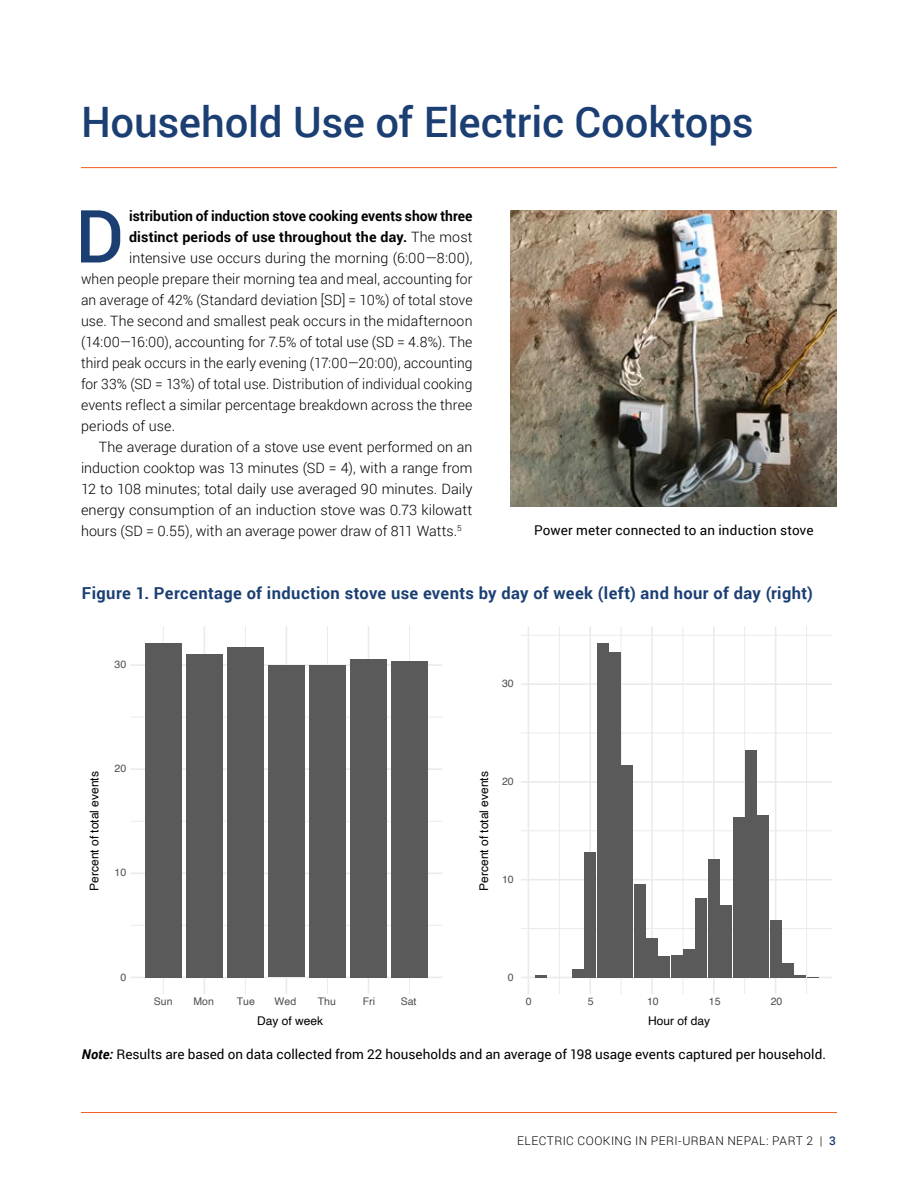
<style>
.page{position:relative;width:918px;height:1188px;background:#fff}
.page>*{position:absolute;margin:0;border:0;box-sizing:border-box;transform-origin:0 0}
.t1{font:500 73.35px "Roboto";color:#1b3f73}
.t2{font:500 42px "Roboto";letter-spacing:-.005em;color:#1b3f73}
.t3{font:700 16.5px "Roboto";letter-spacing:.025em;color:#1b3f73}
.t4{font:300 14.25px "Roboto";letter-spacing:.005em;color:#000}
.t5{font:700 14.25px "Roboto";letter-spacing:.005em;color:#000}
.t6{font:13.5px "Roboto";letter-spacing:.005em;color:#000}
.t7{font:12px "Helvetica";color:#010101}
.t8{font:300 12px "Roboto";letter-spacing:.035em;color:#000}
.t9{font:10.5px "Helvetica";color:#4e4e4e}
.s1{font-weight:300}
.s2{font-weight:700;font-style:italic}
.s3{font-weight:500;color:#1b3f73}
</style>
<div class="page">
<hr style="left:81px;top:1112px;width:756px;height:1px;background:#f15c22">
<hr style="left:81px;top:167px;width:756px;height:1px;background:#f15c22">
<hr style="left:131px;top:925px;width:311px;height:1px;background:#ebebeb">
<hr style="left:131px;top:821px;width:311px;height:1px;background:#ebebeb">
<hr style="left:131px;top:717px;width:311px;height:1px;background:#ebebeb">
<hr style="left:163px;top:626px;width:1px;height:368px;background:#ebebeb">
<hr style="left:245px;top:626px;width:1px;height:368px;background:#ebebeb">
<hr style="left:327px;top:626px;width:1px;height:368px;background:#ebebeb">
<hr style="left:409px;top:626px;width:1px;height:368px;background:#ebebeb">
<hr style="left:131px;top:977px;width:311px;height:1px;background:#ebebeb">
<hr style="left:131px;top:873px;width:311px;height:1px;background:#ebebeb">
<hr style="left:131px;top:768px;width:311px;height:2px;background:#ebebeb">
<hr style="left:131px;top:664px;width:311px;height:2px;background:#ebebeb">
<hr style="left:204px;top:626px;width:1px;height:368px;background:#ebebeb">
<hr style="left:286px;top:626px;width:1px;height:368px;background:#ebebeb">
<hr style="left:368px;top:626px;width:1px;height:368px;background:#ebebeb">
<div style="left:391px;top:661px;width:37px;height:316px;background:#5a5a5a"></div>
<div style="left:145px;top:643px;width:37px;height:334px;background:#5a5a5a"></div>
<div style="left:186px;top:654px;width:37px;height:323px;background:#5a5a5a"></div>
<div style="left:227px;top:647px;width:37px;height:330px;background:#5a5a5a"></div>
<div style="left:268px;top:666px;width:37px;height:311px;background:#5a5a5a"></div>
<div style="left:309px;top:665px;width:37px;height:312px;background:#5a5a5a"></div>
<div style="left:350px;top:659px;width:37px;height:318px;background:#5a5a5a"></div>
<hr style="left:521px;top:928px;width:311px;height:1px;background:#ebebeb">
<hr style="left:521px;top:830px;width:311px;height:1px;background:#ebebeb">
<hr style="left:521px;top:733px;width:311px;height:1px;background:#ebebeb">
<hr style="left:521px;top:635px;width:311px;height:1px;background:#ebebeb">
<hr style="left:559px;top:626px;width:1px;height:368px;background:#ebebeb">
<hr style="left:621px;top:626px;width:1px;height:368px;background:#ebebeb">
<hr style="left:683px;top:626px;width:1px;height:368px;background:#ebebeb">
<hr style="left:744px;top:626px;width:1px;height:368px;background:#ebebeb">
<hr style="left:806px;top:626px;width:1px;height:368px;background:#ebebeb">
<hr style="left:521px;top:977px;width:311px;height:1px;background:#ebebeb">
<hr style="left:521px;top:879px;width:311px;height:2px;background:#ebebeb">
<hr style="left:521px;top:781px;width:311px;height:2px;background:#ebebeb">
<hr style="left:521px;top:683px;width:311px;height:2px;background:#ebebeb">
<hr style="left:528px;top:626px;width:1px;height:368px;background:#ebebeb">
<hr style="left:589px;top:626px;width:2px;height:368px;background:#ebebeb">
<hr style="left:651px;top:626px;width:2px;height:368px;background:#ebebeb">
<hr style="left:713px;top:626px;width:2px;height:368px;background:#ebebeb">
<hr style="left:775px;top:626px;width:1px;height:368px;background:#ebebeb">
<div style="left:758px;top:815px;width:11px;height:162px;background:#5a5a5a"></div>
<div style="left:585px;top:852px;width:11px;height:125px;background:#5a5a5a"></div>
<div style="left:597px;top:643px;width:11px;height:334px;background:#5a5a5a"></div>
<div style="left:609px;top:652px;width:11px;height:325px;background:#5a5a5a"></div>
<div style="left:770px;top:920px;width:11px;height:57px;background:#5a5a5a"></div>
<div style="left:622px;top:765px;width:11px;height:212px;background:#5a5a5a"></div>
<div style="left:745px;top:750px;width:11px;height:227px;background:#5a5a5a"></div>
<div style="left:634px;top:884px;width:11px;height:93px;background:#5a5a5a"></div>
<div style="left:708px;top:859px;width:11px;height:118px;background:#5a5a5a"></div>
<div style="left:684px;top:949px;width:11px;height:28px;background:#5a5a5a"></div>
<div style="left:696px;top:898px;width:11px;height:79px;background:#5a5a5a"></div>
<svg style="left:535px;top:975px;width:11px;height:2px"></svg>
<div style="left:733px;top:817px;width:11px;height:160px;background:#5a5a5a"></div>
<div style="left:659px;top:956px;width:11px;height:21px;background:#5a5a5a"></div>
<div style="left:721px;top:905px;width:11px;height:72px;background:#5a5a5a"></div>
<div style="left:782px;top:963px;width:12px;height:14px;background:#5a5a5a"></div>
<div style="left:646px;top:938px;width:12px;height:39px;background:#5a5a5a"></div>
<div style="left:671px;top:955px;width:11px;height:22px;background:#5a5a5a"></div>
<div style="left:572px;top:969px;width:11px;height:8px;background:#5a5a5a"></div>
<svg style="left:795px;top:975px;width:23px;height:3px"></svg>
<img style="left:511px;top:211px;width:326px;height:296px">
<h2 class="t2" style="left:81px;top:92px;width:674px">Household Use of Electric Cooktops</h2>
<h1 class="t1" style="left:75px;top:185px;width:50px">D</h1>
<p class="t5" style="left:129px;top:205px;width:345px">istribution of induction stove cooking events show three</p>
<p class="t5" style="left:129px;top:226px;width:345px">distinct periods of use throughout the day. <span class="s1">The most</span></p>
<p class="t4" style="left:129px;top:248px;width:345px">intensive use occurs during the morning (6:00—8:00),</p>
<p class="t4" style="left:81px;top:269px;width:393px">when people prepare their morning tea and meal, accounting for</p>
<p class="t4" style="left:81px;top:290px;width:393px">an average of 42% (Standard deviation [SD] = 10%) of total stove</p>
<p class="t4" style="left:81px;top:311px;width:393px">use. The second and smallest peak occurs in the midafternoon</p>
<p class="t4" style="left:81px;top:332px;width:393px">(14:00—16:00), accounting for 7.5% of total use (SD = 4.8%). The</p>
<p class="t4" style="left:81px;top:353px;width:393px">third peak occurs in the early evening (17:00—20:00), accounting</p>
<p class="t4" style="left:81px;top:374px;width:393px">for 33% (SD = 13%) of total use. Distribution of individual cooking</p>
<p class="t4" style="left:81px;top:395px;width:393px">events reflect a similar percentage breakdown across the three</p>
<p class="t4" style="left:81px;top:416px;width:96px">periods of use.</p>
<p class="t4" style="left:99px;top:437px;width:375px">The average duration of a stove use event performed on an</p>
<p class="t4" style="left:81px;top:458px;width:393px">induction cooktop was 13 minutes (SD = 4), with a range from</p>
<p class="t4" style="left:81px;top:479px;width:393px">12 to 108 minutes; total daily use averaged 90 minutes. Daily</p>
<p class="t4" style="left:81px;top:500px;width:393px">energy consumption of an induction stove was 0.73 kilowatt</p>
<p class="t4" style="left:81px;top:521px;width:382px">hours (SD = 0.55), with an average power draw of 811 Watts.<sup>5</sup></p>
<p class="t6" style="left:534px;top:520px;width:281px">Power meter connected to an induction stove</p>
<p class="t3" style="left:82px;top:581px;width:733px">Figure 1. Percentage of induction stove use events by day of week (left) and hour of day (right)</p>
<p class="t9" style="left:115px;top:656px;width:13px">30</p>
<p class="t7" style="left:85px;top:891px;width:121px;rotate:-90deg">Percent of total events</p>
<p class="t9" style="left:115px;top:761px;width:13px">20</p>
<p class="t9" style="left:115px;top:865px;width:13px">10</p>
<p class="t9" style="left:120px;top:969px;width:7px">0</p>
<p class="t9" style="left:154px;top:993px;width:20px">Sun</p>
<p class="t9" style="left:194px;top:993px;width:22px">Mon</p>
<p class="t9" style="left:237px;top:993px;width:20px">Tue</p>
<p class="t9" style="left:275px;top:993px;width:23px">Wed</p>
<p class="t9" style="left:318px;top:993px;width:20px">Thu</p>
<p class="t9" style="left:363px;top:993px;width:14px">Fri</p>
<p class="t9" style="left:401px;top:993px;width:17px">Sat</p>
<p class="t7" style="left:257px;top:1012px;width:68px">Day of week</p>
<p class="t9" style="left:502px;top:676px;width:13px">30</p>
<p class="t7" style="left:475px;top:891px;width:121px;rotate:-90deg">Percent of total events</p>
<p class="t9" style="left:502px;top:773px;width:13px">20</p>
<p class="t9" style="left:502px;top:871px;width:13px">10</p>
<p class="t9" style="left:508px;top:969px;width:7px">0</p>
<p class="t9" style="left:526px;top:994px;width:7px">0</p>
<p class="t9" style="left:588px;top:994px;width:7px">5</p>
<p class="t9" style="left:647px;top:994px;width:13px">10</p>
<p class="t9" style="left:709px;top:994px;width:13px">15</p>
<p class="t9" style="left:771px;top:994px;width:13px">20</p>
<p class="t7" style="left:648px;top:1012px;width:64px">Hour of day</p>
<p class="t6" style="left:82px;top:1045px;width:746px"><span class="s2">Note:</span> Results are based on data collected from 22 households and an average of 198 usage events captured per household.</p>
<p class="t8" style="left:517px;top:1132px;width:321px">ELECTRIC COOKING IN PERI-URBAN NEPAL: PART 2 | <span class="s3">3</span></p>
</div>
